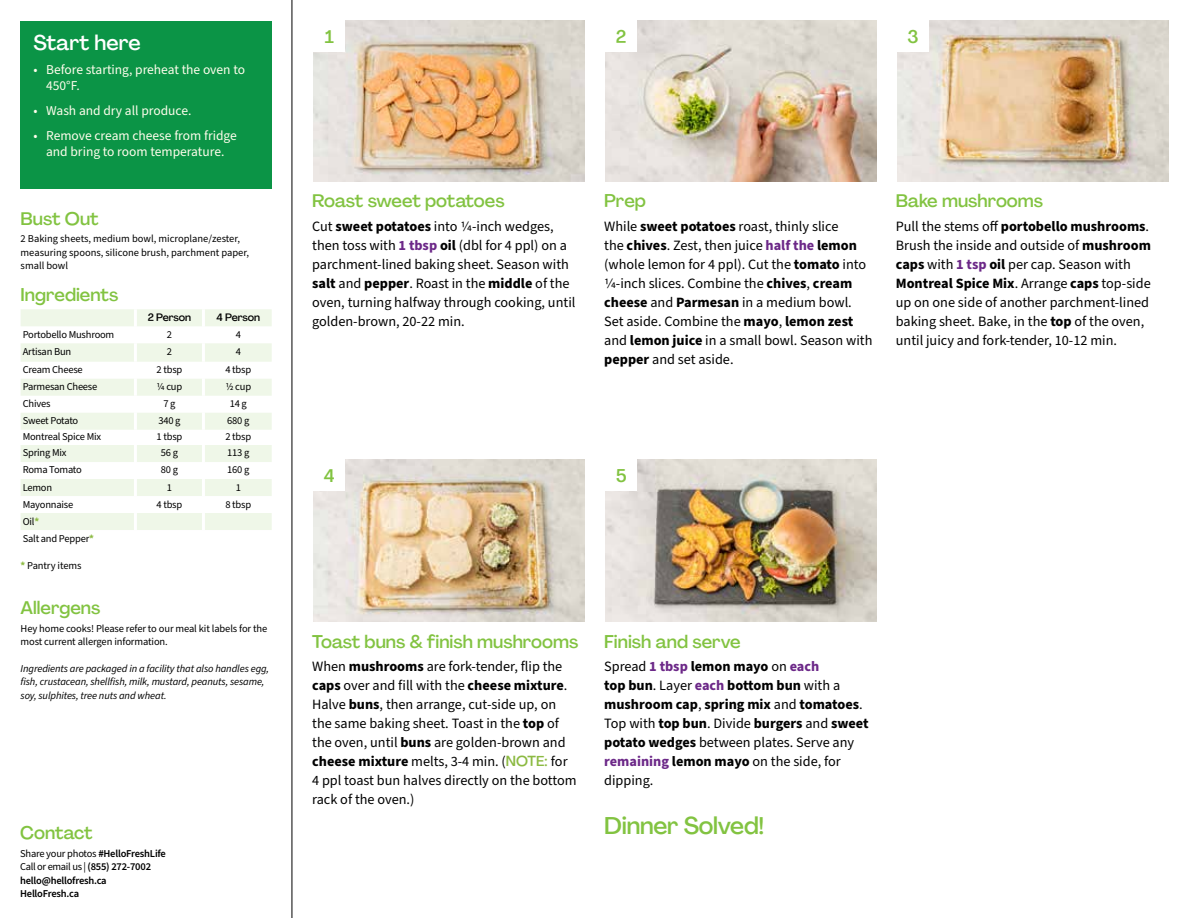
<style>
.page{position:relative;width:1188px;height:918px;background:#fff}
.page>*{position:absolute;margin:0;border:0;box-sizing:border-box;transform-origin:0 0}
.t1{font:500 24px "Agrandir";letter-spacing:-.01em;color:#82c341}
.t2{font:500 21px "Agrandir";color:#fff}
.t3{font:500 18px "Agrandir";color:#82c341}
.t4{font:14.25px/19px "Source Sans Pro";color:#000}
.t5{font:700 14.25px/19px "Source Sans Pro";color:#000}
.t6{font:13.5px/16.2px "Source Sans Pro";color:#fffdec}
.t7{font:10.5px/17px "Source Sans Pro";letter-spacing:-.02em;color:#000}
.t8{font:italic 10.5px/13.5px "Source Sans Pro";letter-spacing:-.01em;color:#000}
.t9{font:10.5px/13.5px "Source Sans Pro";color:#000}
.t10{font:600 10.5px/13.5px "Source Sans Pro";letter-spacing:-.02em;color:#000}
.t11{font:500 10.5px "Agrandir";letter-spacing:-.01em;color:#000}
.s1{font-weight:700;color:#8cba42}
.s2{font-weight:400}
.s3{font-weight:700}
.s4{font-weight:700;color:#6c2888}
.s5{font-family:"Agrandir";font-weight:500;color:#8cba42}
.s6{color:#6c2888}
</style>
<div class="page">
<hr style="left:292px;top:0;width:1px;height:918px;background:#000">
<svg style="left:21px;top:309px;width:251px;height:221px;fill:#eff7e8"></svg>
<hr style="left:134px;top:309px;width:3px;height:17px;background:#fff">
<hr style="left:202px;top:309px;width:3px;height:17px;background:#fff">
<hr style="left:134px;top:326px;width:3px;height:17px;background:#fff">
<hr style="left:202px;top:326px;width:3px;height:17px;background:#fff">
<hr style="left:134px;top:343px;width:3px;height:19px;background:#fff">
<hr style="left:202px;top:343px;width:3px;height:19px;background:#fff">
<hr style="left:134px;top:362px;width:3px;height:17px;background:#fff">
<hr style="left:202px;top:362px;width:3px;height:17px;background:#fff">
<hr style="left:134px;top:379px;width:3px;height:17px;background:#fff">
<hr style="left:202px;top:379px;width:3px;height:17px;background:#fff">
<hr style="left:134px;top:396px;width:3px;height:17px;background:#fff">
<hr style="left:202px;top:396px;width:3px;height:17px;background:#fff">
<hr style="left:134px;top:413px;width:3px;height:17px;background:#fff">
<hr style="left:202px;top:413px;width:3px;height:17px;background:#fff">
<hr style="left:134px;top:430px;width:3px;height:15px;background:#fff">
<hr style="left:202px;top:430px;width:3px;height:15px;background:#fff">
<hr style="left:134px;top:445px;width:3px;height:17px;background:#fff">
<hr style="left:202px;top:445px;width:3px;height:17px;background:#fff">
<hr style="left:134px;top:462px;width:3px;height:17px;background:#fff">
<hr style="left:202px;top:462px;width:3px;height:17px;background:#fff">
<hr style="left:134px;top:479px;width:3px;height:17px;background:#fff">
<hr style="left:202px;top:479px;width:3px;height:17px;background:#fff">
<hr style="left:134px;top:496px;width:3px;height:17px;background:#fff">
<hr style="left:202px;top:496px;width:3px;height:17px;background:#fff">
<hr style="left:134px;top:513px;width:3px;height:17px;background:#fff">
<hr style="left:202px;top:513px;width:3px;height:17px;background:#fff">
<div style="left:21px;top:21px;width:251px;height:167px;background:#0b9446"></div>
<img style="left:313px;top:459px;width:272px;height:162px">
<div style="left:313px;top:459px;width:32px;height:32px;background:#fff"></div>
<img style="left:605px;top:459px;width:272px;height:162px">
<div style="left:605px;top:459px;width:32px;height:32px;background:#fff"></div>
<img style="left:313px;top:20px;width:272px;height:161px">
<div style="left:313px;top:20px;width:32px;height:32px;background:#fff"></div>
<img style="left:605px;top:20px;width:272px;height:161px">
<div style="left:605px;top:20px;width:32px;height:32px;background:#fff"></div>
<img style="left:897px;top:20px;width:272px;height:161px">
<div style="left:897px;top:20px;width:32px;height:32px;background:#fff"></div>
<h2 class="t2" style="left:33px;top:29px;width:109px">Start here</h2>
<p class="t6" style="left:46px;top:62px;width:200px;text-indent:-13px">• Before starting, preheat the oven to<br>450°F.</p>
<p class="t6" style="left:33px;top:103px;width:160px">• Wash and dry all produce.</p>
<p class="t6" style="left:33px;top:128px;width:205px;text-align:center">• Remove cream cheese from fridge and bring to room temperature.</p>
<p class="t3" style="left:21px;top:207px;width:80px">Bust Out</p>
<p class="t9" style="left:21px;top:232px;width:230px">2 Baking sheets, medium bowl, microplane/zester, measuring spoons, silicone brush, parchment paper, small bowl</p>
<p class="t3" style="left:21px;top:283px;width:99px">Ingredients</p>
<p class="t11" style="left:148px;top:311px;width:45px">2 Person</p>
<p class="t11" style="left:217px;top:311px;width:45px">4 Person</p>
<p class="t7" style="left:23px;top:326px;width:93px">Portobello Mushroom</p>
<p class="t7" style="left:167px;top:326px;width:7px">2</p>
<p class="t7" style="left:236px;top:326px;width:7px">4</p>
<p class="t7" style="left:23px;top:344px;width:50px">Artisan Bun</p>
<p class="t7" style="left:167px;top:344px;width:7px">2</p>
<p class="t7" style="left:236px;top:344px;width:7px">4</p>
<p class="t7" style="left:23px;top:362px;width:62px">Cream Cheese</p>
<p class="t7" style="left:157px;top:362px;width:27px">2 tbsp</p>
<p class="t7" style="left:225px;top:362px;width:27px">4 tbsp</p>
<p class="t7" style="left:23px;top:379px;width:76px">Parmesan Cheese</p>
<p class="t7" style="left:157px;top:379px;width:27px">1/4 cup</p>
<p class="t7" style="left:225px;top:379px;width:27px">1/2 cup</p>
<p class="t7" style="left:23px;top:396px;width:29px">Chives</p>
<p class="t7" style="left:163px;top:396px;width:14px">7 g</p>
<p class="t7" style="left:230px;top:396px;width:19px">14 g</p>
<p class="t7" style="left:23px;top:413px;width:57px">Sweet Potato</p>
<p class="t7" style="left:158px;top:413px;width:24px">340 g</p>
<p class="t7" style="left:227px;top:413px;width:24px">680 g</p>
<p class="t7" style="left:23px;top:429px;width:80px">Montreal Spice Mix</p>
<p class="t7" style="left:157px;top:429px;width:27px">1 tbsp</p>
<p class="t7" style="left:225px;top:429px;width:27px">2 tbsp</p>
<p class="t7" style="left:23px;top:445px;width:45px">Spring Mix</p>
<p class="t7" style="left:161px;top:445px;width:19px">56 g</p>
<p class="t7" style="left:227px;top:445px;width:24px">113 g</p>
<p class="t7" style="left:23px;top:462px;width:61px">Roma Tomato</p>
<p class="t7" style="left:161px;top:462px;width:19px">80 g</p>
<p class="t7" style="left:227px;top:462px;width:24px">160 g</p>
<p class="t7" style="left:23px;top:479px;width:31px">Lemon</p>
<p class="t7" style="left:167px;top:479px;width:7px">1</p>
<p class="t7" style="left:236px;top:479px;width:7px">1</p>
<p class="t7" style="left:23px;top:496px;width:52px">Mayonnaise</p>
<p class="t7" style="left:157px;top:496px;width:27px">4 tbsp</p>
<p class="t7" style="left:225px;top:496px;width:27px">8 tbsp</p>
<p class="t7" style="left:23px;top:513px;width:73px">Oil<span class="s1">*<br></span>Salt and Pepper<span class="s1">*</span></p>
<p class="t7" style="left:21px;top:557px;width:62px"><span class="s1">*</span> Pantry items</p>
<p class="t3" style="left:21px;top:597px;width:81px">Allergens</p>
<p class="t7" style="left:21px;top:622px;width:248px;line-height:13.5px">Hey home cooks! Please refer to our meal kit labels for the most current allergen information.</p>
<p class="t8" style="left:21px;top:662px;width:250px">Ingredients are packaged in a facility that also handles egg, fish, crustacean, shellfish, milk, mustard, peanuts, sesame, soy, sulphites, tree nuts and wheat.</p>
<p class="t3" style="left:20px;top:822px;width:74px">Contact</p>
<p class="t10" style="left:20px;top:847px;width:147px"><span class="s2">Share your photos</span> #HelloFreshLife<br><span class="s2">Call or email us |</span> (855) 272-7002 hello@hellofresh.ca<br>HelloFresh.ca</p>
<p class="t3" style="left:325px;top:26px;width:11px">1</p>
<p class="t3" style="left:616px;top:25px;width:12px">2</p>
<p class="t3" style="left:908px;top:25px;width:13px">3</p>
<p class="t3" style="left:312px;top:190px;width:194px">Roast sweet potatoes</p>
<p class="t4" style="left:312px;top:217px;width:265px">Cut <span class="s3">sweet potatoes</span> into 1/4-inch wedges, then toss with <span class="s4">1 tbsp</span> <span class="s3">oil</span> (dbl for 4 ppl) on a parchment-lined baking sheet. Season with <span class="s3">salt</span> and <span class="s3">pepper</span>. Roast in the <span class="s3">middle</span> of the oven, turning halfway through cooking, until golden-brown, 20-22 min.</p>
<p class="t3" style="left:604px;top:190px;width:43px">Prep</p>
<p class="t4" style="left:604px;top:217px;width:270px">While <span class="s3">sweet potatoes</span> roast, thinly slice<br>the <span class="s3">chives</span>. Zest, then juice <span class="s4">half the</span> <span class="s3">lemon </span>(whole lemon for 4 ppl). Cut the <span class="s3">tomato</span> into 1/4-inch slices. Combine the <span class="s3">chives</span>, <span class="s3">cream cheese</span> and <span class="s3">Parmesan</span> in a medium bowl.<br>Set aside. Combine the <span class="s3">mayo</span>, <span class="s3">lemon zest </span>and <span class="s3">lemon juice</span> in a small bowl. Season with <span class="s3">pepper</span> and set aside.</p>
<p class="t3" style="left:896px;top:190px;width:149px">Bake mushrooms</p>
<p class="t4" style="left:896px;top:217px;width:257px">Pull the stems off <span class="s3">portobello mushrooms</span>.<br>Brush the inside and outside of <span class="s3">mushroom caps</span> with <span class="s4">1 tsp</span> <span class="s3">oil</span> per cap. Season with <span class="s3">Montreal Spice Mix</span>. Arrange <span class="s3">caps</span> top-side up on one side of another parchment-lined baking sheet. Bake, in the <span class="s3">top</span> of the oven, until juicy and fork-tender, 10-12 min.</p>
<p class="t3" style="left:324px;top:465px;width:12px">4</p>
<p class="t3" style="left:616px;top:465px;width:12px">5</p>
<p class="t3" style="left:312px;top:630px;width:268px">Toast buns &amp; finish mushrooms</p>
<p class="t4" style="left:312px;top:657px;width:266px">When <span class="s3">mushrooms</span> are fork-tender, flip the <span class="s3">caps</span> over and fill with the <span class="s3">cheese mixture</span>.<br>Halve <span class="s3">buns</span>, then arrange, cut-side up, on the same baking sheet. Toast in the <span class="s3">top</span> of the oven, until <span class="s3">buns</span> are golden-brown and <span class="s3">cheese mixture</span> melts, 3-4 min. (<span class="s5">NOTE:</span> for 4 ppl toast bun halves directly on the bottom rack of the oven.)</p>
<p class="t3" style="left:604px;top:630px;width:138px">Finish and serve</p>
<p class="t5" style="left:604px;top:657px;width:266px"><span class="s2">Spread</span> <span class="s6">1 tbsp</span> lemon mayo <span class="s2">on</span> <span class="s6">each<br></span>top bun<span class="s2">. Layer</span> <span class="s6">each</span> bottom bun <span class="s2">with a </span>mushroom cap<span class="s2">,</span> spring mix <span class="s2">and</span> tomatoes<span class="s2">.<br>Top with</span> top bun<span class="s2">. Divide</span> burgers <span class="s2">and</span> sweet potato wedges <span class="s2">between plates. Serve any </span><span class="s6">remaining</span> lemon mayo <span class="s2">on the side, for dipping.</span></p>
<h1 class="t1" style="left:604px;top:810px;width:162px">Dinner Solved!</h1>
</div>
